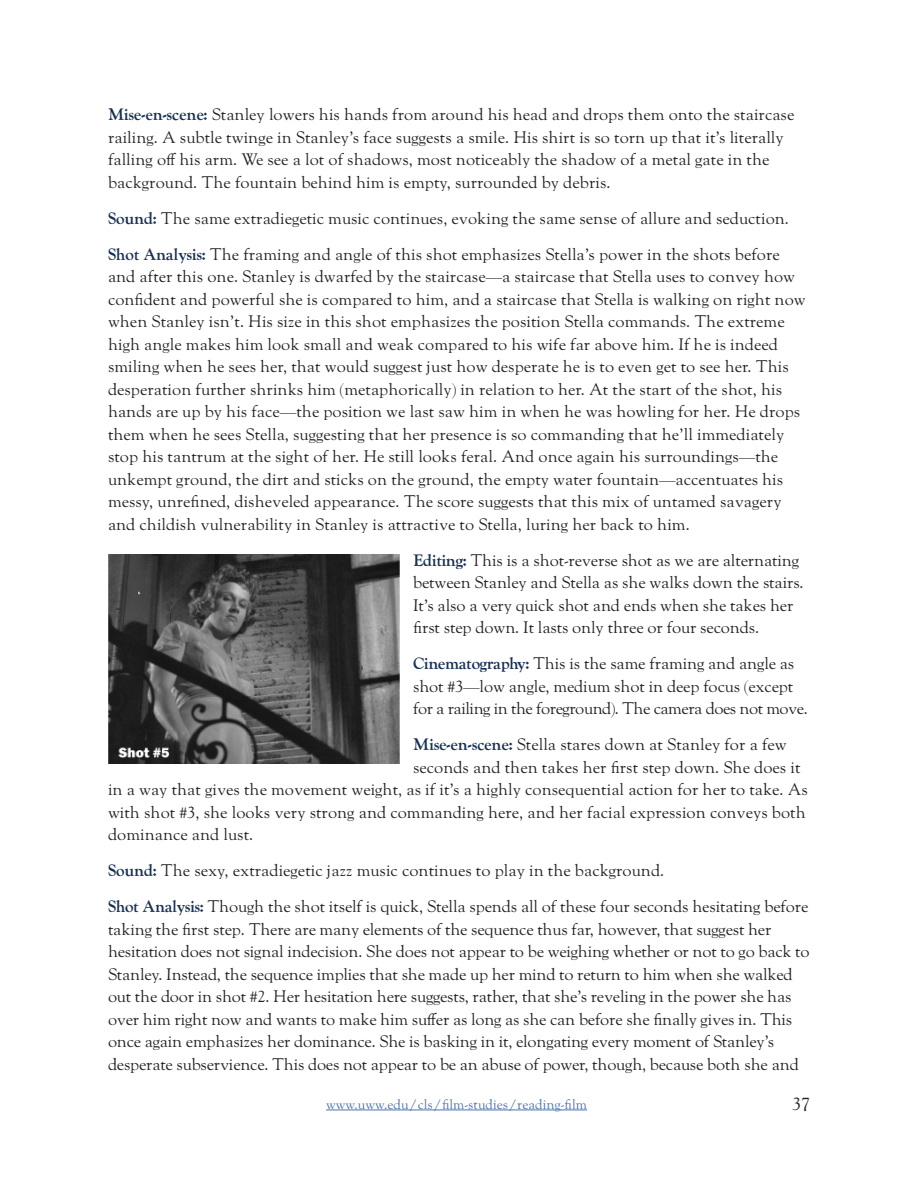
<style>
.page{position:relative;width:918px;height:1188px;background:#fff}
.page>*{position:absolute;margin:0;border:0;box-sizing:border-box;transform-origin:0 0}
.t1{font:18px "LTC Goudy Oldstyle Pro";color:#231f20}
.Body{font:16.5px/22.5px "LTC Goudy Oldstyle Pro";color:#231f20}
.t2{font:13.5px "LTC Goudy Oldstyle Pro";color:#4d72ac}
.s1{font-weight:700;color:#183054}
</style>
<div class="page">
<hr style="left:326px;top:1110px;width:261px;height:1px;background:#4d72ac">
<img style="left:108px;top:554px;width:292px;height:210px">
<p class="Body" style="left:108px;top:104px;width:688px"><span class="s1">Mise-en-scene:</span> Stanley lowers his hands from around his head and drops them onto the staircase railing. A subtle twinge in Stanley’s face suggests a smile. His shirt is so torn up that it’s literally falling off his arm. We see a lot of shadows, most noticeably the shadow of a metal gate in the background. The fountain behind him is empty, surrounded by debris.</p>
<p class="Body" style="left:108px;top:207px;width:683px"><span class="s1">Sound:</span> The same extradiegetic music continues, evoking the same sense of allure and seduction.</p>
<p class="Body" style="left:108px;top:243px;width:699px"><span class="s1">Shot Analysis:</span> The framing and angle of this shot emphasizes Stella’s power in the shots before and after this one. Stanley is dwarfed by the staircase—a staircase that Stella uses to convey how confident and powerful she is compared to him, and a staircase that Stella is walking on right now when Stanley isn’t. His size in this shot emphasizes the position Stella commands. The extreme high angle makes him look small and weak compared to his wife far above him. If he is indeed smiling when he sees her, that would suggest just how desperate he is to even get to see her. This desperation further shrinks him (metaphorically) in relation to her. At the start of the shot, his hands are up by his face—the position we last saw him in when he was howling for her. He drops them when he sees Stella, suggesting that her presence is so commanding that he’ll immediately stop his tantrum at the sight of her. He still looks feral. And once again his surroundings—the unkempt ground, the dirt and sticks on the ground, the empty water fountain—accentuates his messy, unrefined, disheveled appearance. The score suggests that this mix of untamed savagery and childish vulnerability in Stanley is attractive to Stella, luring her back to him.</p>
<p class="Body" style="left:413px;top:549px;width:392px"><span class="s1">Editing:</span> This is a shot-reverse shot as we are alternating between Stanley and Stella as she walks down the stairs.<br>It’s also a very quick shot and ends when she takes her first step down. It lasts only three or four seconds.</p>
<p class="Body" style="left:413px;top:653px;width:396px"><span class="s1">Cinematography:</span> This is the same framing and angle as shot #3—low angle, medium shot in deep focus (except for a railing in the foreground). The camera does not move.</p>
<p class="Body" style="left:413px;top:734px;width:375px"><span class="s1">Mise-en-scene:</span> Stella stares down at Stanley for a few</p>
<p class="Body" style="left:413px;top:756px;width:389px">seconds and then takes her first step down. She does it</p>
<p class="Body" style="left:108px;top:779px;width:702px">in a way that gives the movement weight, as if it’s a highly consequential action for her to take. As</p>
<p class="Body" style="left:108px;top:801px;width:699px">with shot #3, she looks very strong and commanding here, and her facial expression conveys both</p>
<p class="Body" style="left:108px;top:824px;width:147px">dominance and lust.</p>
<p class="Body" style="left:108px;top:860px;width:558px"><span class="s1">Sound:</span> The sexy, extradiegetic jazz music continues to play in the background.</p>
<p class="Body" style="left:108px;top:896px;width:703px"><span class="s1">Shot Analysis:</span> Though the shot itself is quick, Stella spends all of these four seconds hesitating before taking the first step. There are many elements of the sequence thus far, however, that suggest her hesitation does not signal indecision. She does not appear to be weighing whether or not to go back to Stanley. Instead, the sequence implies that she made up her mind to return to him when she walked out the door in shot #2. Her hesitation here suggests, rather, that she’s reveling in the power she has over him right now and wants to make him suffer as long as she can before she finally gives in. This once again emphasizes her dominance. She is basking in it, elongating every moment of Stanley’s desperate subservience. This does not appear to be an abuse of power, though, because both she and</p>
<p class="t2" style="left:326px;top:1096px;width:262px">www.uww.edu/cls/film-studies/reading-film</p>
<p class="t1" style="left:792px;top:1094px;width:19px">37</p>
</div>
